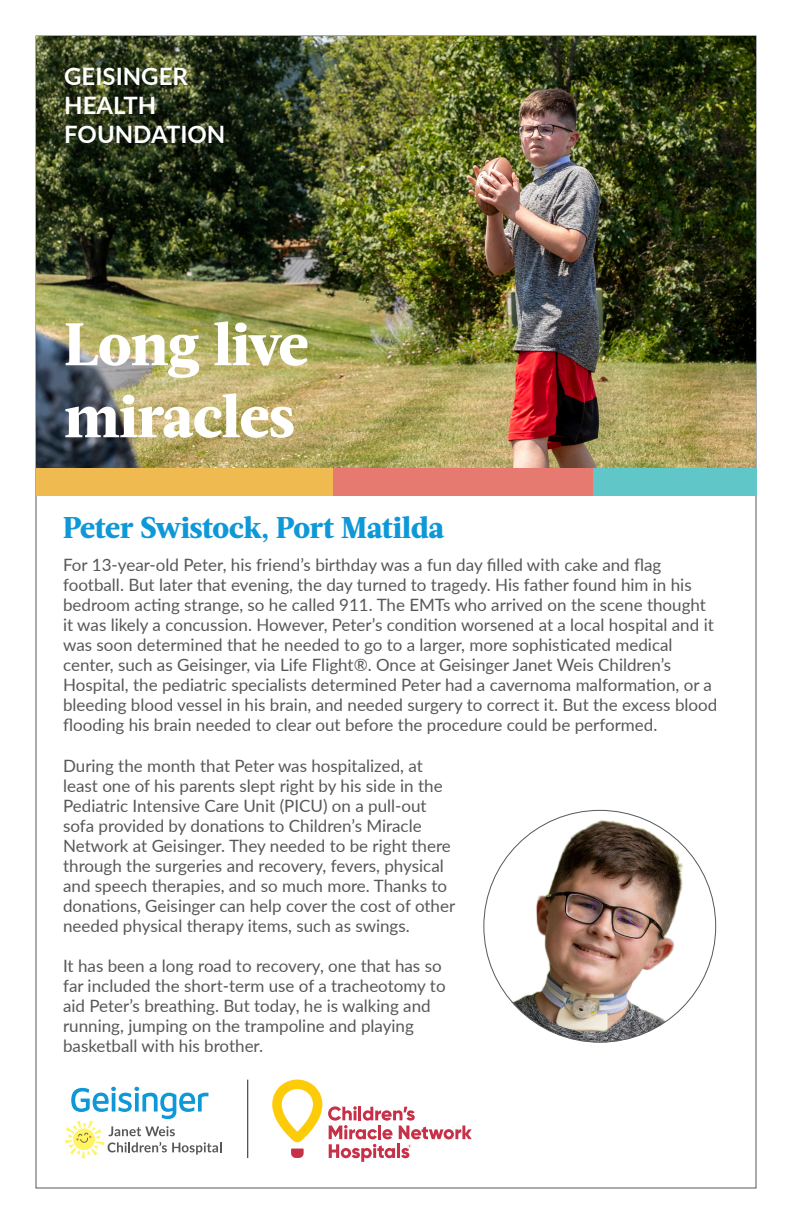
<style>
.page{position:relative;width:792px;height:1224px;background:#fff}
.page>*{position:absolute;margin:0;border:0;box-sizing:border-box;transform-origin:0 0}
.t1{font:800 60px/72px "Acta";letter-spacing:-.01em;color:#fff}
.t2{font:800 30px "Acta";letter-spacing:-.01em;color:#0e98d7}
.t3{font:700 24px/28.8px "Lato";color:#fff}
.t4{font:17px/20px "Lato";color:#57585a}
</style>
<div class="page">
<div style="left:37px;top:468px;width:300px;height:27px;background:#efba4f"></div>
<div style="left:333px;top:468px;width:268px;height:27px;background:#e67a71"></div>
<div style="left:593px;top:468px;width:163px;height:27px;background:#60c6c8"></div>
<img style="left:36px;top:36px;width:720px;height:432px">
<img style="left:484px;top:810px;width:232px;height:232px;border-radius:116px">
<svg style="left:328px;top:1106px;width:144px;height:56px"></svg>
<svg style="left:291px;top:1149px;width:13px;height:9px"></svg>
<svg style="left:272px;top:1080px;width:50px;height:63px"></svg>
<hr style="left:248px;top:1080px;width:1px;height:78px;background:#231f20">
<svg style="left:65px;top:1087px;width:156px;height:71px"></svg>
<p class="t3" style="left:64px;top:61px;width:163px">GEISINGER<br>HEALTH<br>FOUNDATION</p>
<p class="t1" style="left:64px;top:309px;width:246px">Long live miracles</p>
<p class="t2" style="left:63px;top:509px;width:383px">Peter Swistock, Port Matilda</p>
<p class="t4" style="left:63px;top:554px;width:656px">For 13-year-old Peter, his friend’s birthday was a fun day filled with cake and flag football. But later that evening, the day turned to tragedy. His father found him in his bedroom acting strange, so he called 911. The EMTs who arrived on the scene thought it was likely a concussion. However, Peter’s condition worsened at a local hospital and it was soon determined that he needed to go to a larger, more sophisticated medical center, such as Geisinger, via Life Flight®. Once at Geisinger Janet Weis Children’s Hospital, the pediatric specialists determined Peter had a cavernoma malformation, or a bleeding blood vessel in his brain, and needed surgery to correct it. But the excess blood flooding his brain needed to clear out before the procedure could be performed.</p>
<p class="t4" style="left:63px;top:755px;width:394px">During the month that Peter was hospitalized, at least one of his parents slept right by his side in the Pediatric Intensive Care Unit (PICU) on a pull-out sofa provided by donations to Children’s Miracle Network at Geisinger. They needed to be right there through the surgeries and recovery, fevers, physical and speech therapies, and so much more. Thanks to donations, Geisinger can help cover the cost of other needed physical therapy items, such as swings.</p>
<p class="t4" style="left:63px;top:955px;width:384px">It has been a long road to recovery, one that has so far included the short-term use of a tracheotomy to aid Peter’s breathing. But today, he is walking and running, jumping on the trampoline and playing basketball with his brother.</p>
</div>
